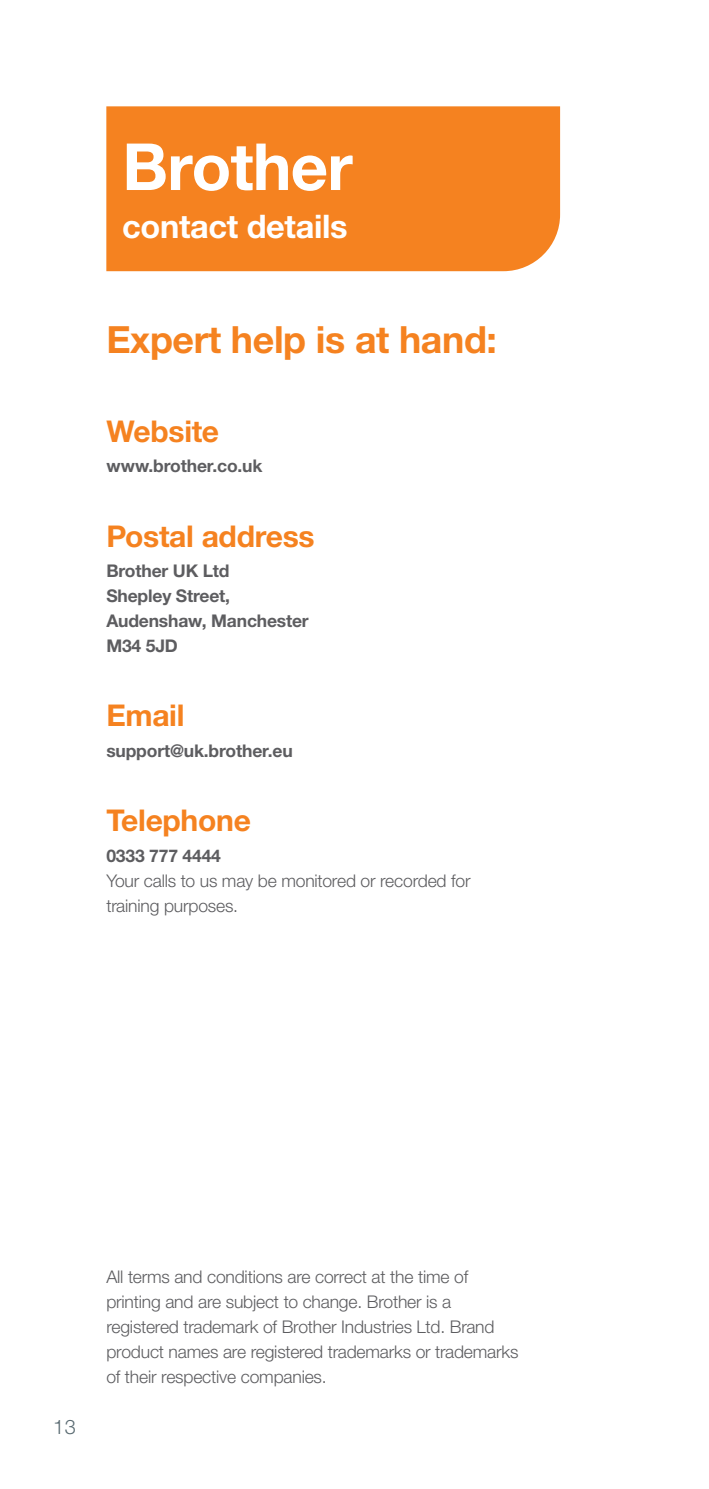
<style>
.page{position:relative;width:709px;height:1489px;background:#fff}
.page>*{position:absolute;margin:0;border:0;box-sizing:border-box;transform-origin:0 0}
.t1{font:700 65px "Helvetica Neue LTW1 G";letter-spacing:-.01em;color:#fff}
.t2{font:700 37.5px "Helvetica Neue LTW1 G";letter-spacing:-.01em;color:#f58220}
.t3{font:700 32.5px "Helvetica Neue LTW1 G";letter-spacing:-.01em;color:#fff}
.t4{font:700 30px "Helvetica Neue LTW1 G";letter-spacing:-.01em;color:#f58220}
.t5{font:300 20px "Helvetica Neue LTW1 G";color:#596a71}
.t6{font:300 17.5px/25px "Helvetica Neue LTW1 G";letter-spacing:-.01em;color:#5d5d60}
.t7{font:700 17.5px/25px "Helvetica Neue LTW1 G";letter-spacing:-.01em;color:#5d5d60}
</style>
<div class="page">
<div style="left:106px;top:106px;width:454px;height:165px;background:#f58220"></div>
<h1 class="t1" style="left:122px;top:127px;width:232px">Brother</h1>
<h3 class="t3" style="left:122px;top:206px;width:227px">contact details</h3>
<h2 class="t2" style="left:106px;top:316px;width:392px">Expert help is at hand:</h2>
<h3 class="t4" style="left:106px;top:412px;width:114px">Website</h3>
<p class="t7" style="left:106px;top:453px;width:158px">www.brother.co.uk</p>
<h3 class="t4" style="left:106px;top:517px;width:210px">Postal address</h3>
<p class="t7" style="left:106px;top:558px;width:204px">Brother UK Ltd<br>Shepley Street,<br>Audenshaw, Manchester<br>M34 5JD</p>
<h3 class="t4" style="left:106px;top:697px;width:80px">Email</h3>
<p class="t7" style="left:106px;top:738px;width:188px">support@uk.brother.eu</p>
<h3 class="t4" style="left:106px;top:802px;width:146px">Telephone</h3>
<p class="t7" style="left:106px;top:842px;width:116px">0333 777 4444</p>
<p class="t6" style="left:106px;top:867px;width:366px">Your calls to us may be monitored or recorded for training purposes.</p>
<p class="t5" style="left:53px;top:1414px;width:24px">13</p>
<p class="t6" style="left:106px;top:1263px;width:414px">All terms and conditions are correct at the time of printing and are subject to change. Brother is a registered trademark of Brother Industries Ltd. Brand product names are registered trademarks or trademarks of their respective companies.</p>
</div>
